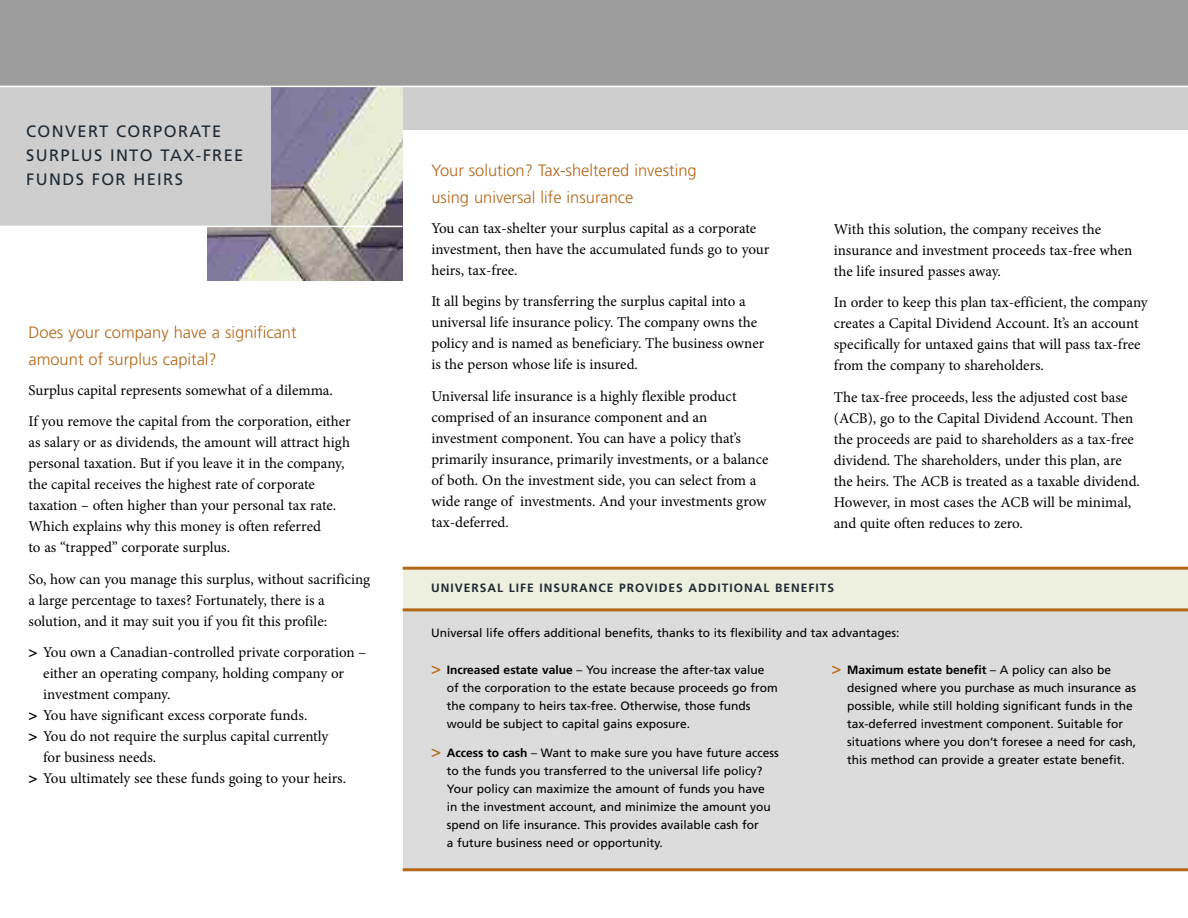
<style>
.page{position:relative;width:1188px;height:918px;background:#fff}
.page>*{position:absolute;margin:0;border:0;box-sizing:border-box;transform-origin:0 0}
.t1{font:300 16.5px/27px "Frutiger";color:#b46719}
.t2{font:16.5px/24px "Frutiger";letter-spacing:.085em;color:#1f2a34}
.t3{font:15px/21px "Minion Pro";letter-spacing:-.005em;color:#000}
.t4{font:12px/18px "Frutiger";color:#000}
.t5{font:700 12px "Frutiger";letter-spacing:.085em;color:#1f2a34}
.s1{font-family:"Frutiger"}
.s2{font-size:16.5px;color:#b46719}
.s3{font-weight:700}
</style>
<div class="page">
<div style="left:0;top:0;width:1188px;height:130px;background:#9c9c9c"></div>
<div style="left:0;top:86px;width:1188px;height:44px;background:#cecece"></div>
<div style="left:403px;top:570px;width:785px;height:299px;background:#dcdcdc"></div>
<div style="left:403px;top:569px;width:785px;height:41px;background:#edefdf"></div>
<hr style="left:403px;top:567px;width:785px;height:3px;background:#b46719">
<hr style="left:403px;top:868px;width:785px;height:3px;background:#b46719">
<hr style="left:403px;top:608px;width:785px;height:3px;background:#b46719">
<img style="left:207px;top:87px;width:196px;height:194px">
<div style="left:0;top:86px;width:271px;height:140px;background:#cecece"></div>
<hr style="left:0;top:86px;width:1188px;height:1px;background:#fff">
<hr style="left:0;top:226px;width:403px;height:1px;background:#fff">
<p class="t2" style="left:26px;top:120px;width:219px">CONVERT CORPORATE<br>SURPLUS INTO TAX-FREE<br>FUNDS FOR HEIRS</p>
<p class="t1" style="left:28px;top:320px;width:270px">Does your company have a significant amount of surplus capital?</p>
<p class="t3" style="left:28px;top:376px;width:324px;line-height:31.5px">Surplus capital represents somewhat of a dilemma.<br>If you remove the capital from the corporation, either</p>
<p class="t3" style="left:28px;top:433px;width:323px">as salary or as dividends, the amount will attract high personal taxation. But if you leave it in the company, the capital receives the highest rate of corporate taxation – often higher than your personal tax rate.<br>Which explains why this money is often referred<br>to as “trapped” corporate surplus.</p>
<p class="t3" style="left:28px;top:570px;width:343px">So, how can you manage this surplus, without sacrificing a large percentage to taxes? Fortunately, there is a solution, and it may suit you if you fit this profile:</p>
<p class="t3" style="left:28px;top:643px;width:339px"><span class="s1">&gt;</span> You own a Canadian-controlled private corporation –</p>
<p class="t3" style="left:43px;top:664px;width:302px">either an operating company, holding company or</p>
<p class="t3" style="left:43px;top:685px;width:129px">investment company.</p>
<p class="t3" style="left:28px;top:706px;width:280px"><span class="s1">&gt;</span> You have significant excess corporate funds.</p>
<p class="t3" style="left:28px;top:727px;width:302px"><span class="s1">&gt;</span> You do not require the surplus capital currently</p>
<p class="t3" style="left:43px;top:748px;width:114px">for business needs.</p>
<p class="t3" style="left:28px;top:769px;width:319px"><span class="s1">&gt;</span> You ultimately see these funds going to your heirs.</p>
<p class="t1" style="left:431px;top:158px;width:267px">Your solution? Tax-sheltered investing using universal life insurance</p>
<p class="t3" style="left:431px;top:219px;width:340px">You can tax-shelter your surplus capital as a corporate investment, then have the accumulated funds go to your heirs, tax-free.</p>
<p class="t3" style="left:431px;top:292px;width:334px">It all begins by transferring the surplus capital into a universal life insurance policy. The company owns the policy and is named as beneficiary. The business owner is the person whose life is insured.</p>
<p class="t3" style="left:431px;top:387px;width:339px">Universal life insurance is a highly flexible product comprised of an insurance component and an investment component. You can have a policy that’s primarily insurance, primarily investments, or a balance of both. On the investment side, you can select from a wide range of investments. And your investments grow tax-deferred.</p>
<p class="t3" style="left:834px;top:220px;width:300px">With this solution, the company receives the insurance and investment proceeds tax-free when the life insured passes away.</p>
<p class="t3" style="left:834px;top:293px;width:315px">In order to keep this plan tax-efficient, the company creates a Capital Dividend Account. It’s an account specifically for untaxed gains that will pass tax-free from the company to shareholders.</p>
<p class="t3" style="left:834px;top:388px;width:308px">The tax-free proceeds, less the adjusted cost base (ACB), go to the Capital Dividend Account. Then the proceeds are paid to shareholders as a tax-free dividend. The shareholders, under this plan, are the heirs. The ACB is treated as a taxable dividend.<br>However, in most cases the ACB will be minimal, and quite often reduces to zero.</p>
<p class="t5" style="left:431px;top:583px;width:405px">UNIVERSAL LIFE INSURANCE PROVIDES ADDITIONAL BENEFITS</p>
<p class="t4" style="left:431px;top:625px;width:470px">Universal life offers additional benefits, thanks to its flexibility and tax advantages:</p>
<p class="t4" style="left:447px;top:662px;width:332px;text-indent:-16px"><span class="s2">&gt;</span> <span class="s3">Increased estate value</span> – You increase the after-tax value of the corporation to the estate because proceeds go from the company to heirs tax-free. Otherwise, those funds would be subject to capital gains exposure.</p>
<p class="t4" style="left:447px;top:744px;width:334px;text-indent:-16px"><span class="s2">&gt;</span> <span class="s3">Access to cash</span> – Want to make sure you have future access to the funds you transferred to the universal life policy?<br>Your policy can maximize the amount of funds you have<br>in the investment account, and minimize the amount you spend on life insurance. This provides available cash for<br>a future business need or opportunity.</p>
<p class="t4" style="left:847px;top:662px;width:291px;text-indent:-16px"><span class="s2">&gt;</span> <span class="s3">Maximum estate benefit</span> – A policy can also be designed where you purchase as much insurance as possible, while still holding significant funds in the tax-deferred investment component. Suitable for situations where you don’t foresee a need for cash, this method can provide a greater estate benefit.</p>
</div>
